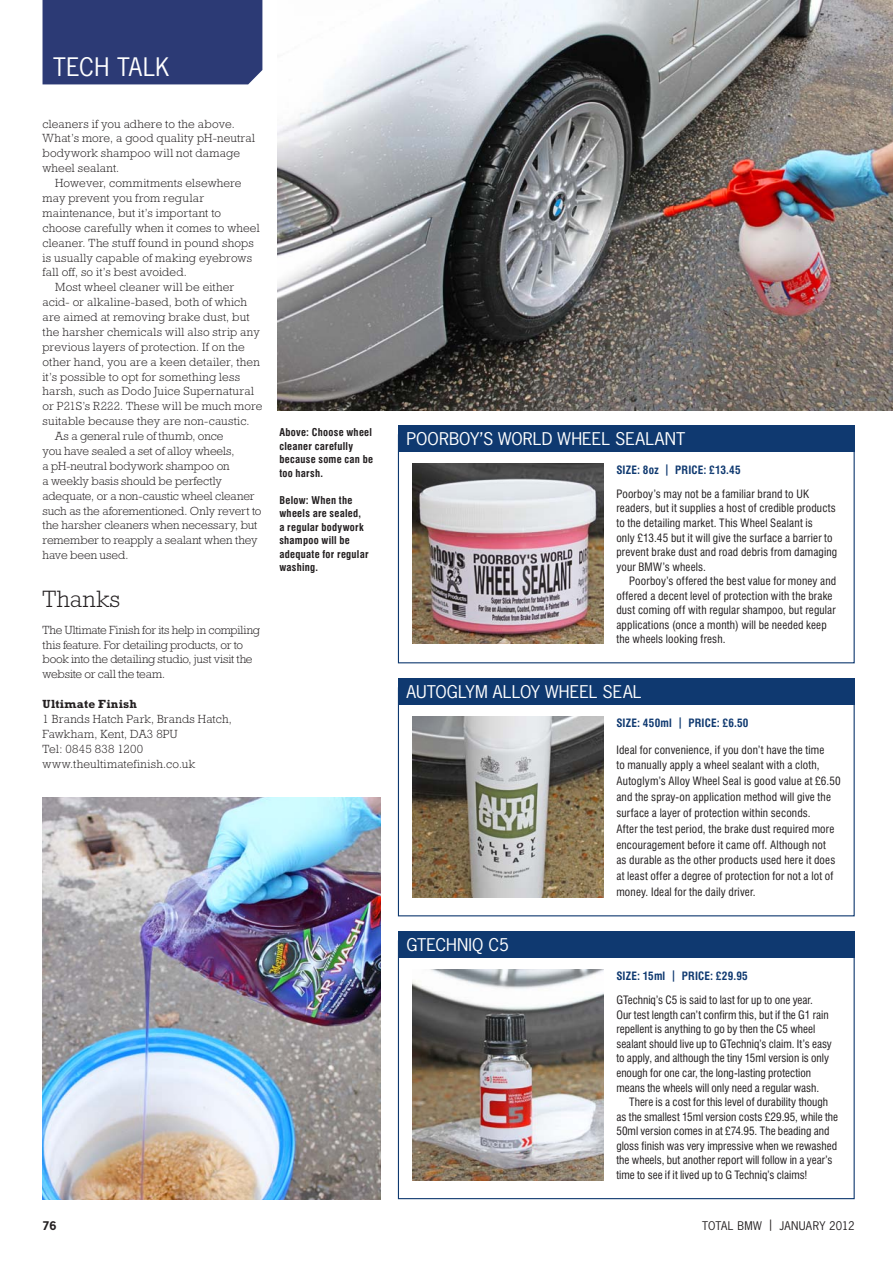
<style>
.page{position:relative;width:893px;height:1263px;background:#fff}
.page>*{position:absolute;margin:0;border:0;box-sizing:border-box;transform-origin:0 0}
.t1{font:24px "News Gothic";letter-spacing:.01em;color:#fff}
.Body_Text_TBMW{font:300 24px "Rockwell";letter-spacing:.03em;color:#231f20}
.t2{font:16.5px "News Gothic";letter-spacing:.005em;color:#fff;scale:1.05 1}
.Body_Text_TBMW-2{font:300 12px/14.9px "Rockwell";letter-spacing:.01em;color:#231f20}
.Body_Text_TBMW-3{font:300 12px/14.9px "Rockwell";letter-spacing:-.01em;color:#231f20}
.Body_Text_TBMW-4{font:300 12px/14.9px "Rockwell";letter-spacing:-.015em;color:#231f20}
.Body_Text_TBMW-5{font:300 12px "Rockwell";letter-spacing:.03em;color:#231f20}
.Body_Text_TBMW-6{font:700 12px "Rockwell";letter-spacing:.025em;color:#231f20}
.Boxed_text{font:condensed 11.25px/14.5px "Swiss 721 BT";letter-spacing:.015em;color:#231f20}
.Boxed_text-2{font:700 condensed 11.25px "Swiss 721 BT";letter-spacing:.015em;color:#0f3970}
.t3{font:11.25px "News Gothic";letter-spacing:.025em;color:#231f20}
.t4{font:700 11.25px "News Gothic";color:#231f20}
.Captions{font:700 condensed 10.5px/13.5px "Swiss 721 BT";letter-spacing:.025em;color:#231f20}
</style>
<div class="page">
<div style="left:43px;top:0;width:219px;height:84px;background:#2c3a75"></div>
<div style="left:398px;top:425px;width:457px;height:27px;background:#0f3970"></div>
<img style="left:412px;top:464px;width:192px;height:180px">
<div style="left:398px;top:678px;width:457px;height:27px;background:#0f3970"></div>
<img style="left:412px;top:717px;width:192px;height:180px">
<div style="left:398px;top:931px;width:457px;height:27px;background:#0f3970"></div>
<img style="left:412px;top:970px;width:192px;height:210px">
<img style="left:43px;top:797px;width:338px;height:402px">
<img style="left:278px;top:0;width:615px;height:410px">
<h1 class="t1" style="left:53px;top:52px;width:118px">TECH TALK</h1>
<p class="Body_Text_TBMW-2" style="left:43px;top:116px;width:214px">cleaners if you adhere to the above.<br>What’s more, a good quality pH-neutral bodywork shampoo will not damage wheel sealant.</p>
<p class="Body_Text_TBMW-2" style="left:43px;top:176px;width:219px;text-indent:13px">However, commitments elsewhere may prevent you from regular maintenance, but it’s important to choose carefully when it comes to wheel cleaner. The stuff found in pound shops is usually capable of making eyebrows fall off, so it’s best avoided.</p>
<p class="Body_Text_TBMW-2" style="left:43px;top:280px;width:221px;text-indent:13px">Most wheel cleaner will be either acid- or alkaline-based, both of which are aimed at removing brake dust, but the harsher chemicals will also strip any previous layers of protection. If on the other hand, you are a keen detailer, then it’s possible to opt for something less harsh, such as Dodo Juice Supernatural or P21S’s R222. These will be much more suitable because they are non-caustic.</p>
<p class="Body_Text_TBMW-3" style="left:43px;top:429px;width:220px;text-indent:13px">As a general rule of thumb, once<br>you have sealed a set of alloy wheels,<br>a pH-neutral bodywork shampoo on<br>a weekly basis should be perfectly adequate, or a non-caustic wheel cleaner such as the aforementioned. Only revert to the harsher cleaners when necessary, but remember to reapply a sealant when they have been used.</p>
<p class="Body_Text_TBMW" style="left:43px;top:585px;width:79px">Thanks</p>
<p class="Body_Text_TBMW-4" style="left:43px;top:622px;width:219px">The Ultimate Finish for its help in compiling this feature. For detailing products, or to book into the detailing studio, just visit the website or call the team.</p>
<p class="Body_Text_TBMW-6" style="left:43px;top:697px;width:96px">Ultimate Finish</p>
<p class="Body_Text_TBMW-2" style="left:43px;top:711px;width:191px">1 Brands Hatch Park, Brands Hatch,</p>
<p class="Body_Text_TBMW-2" style="left:43px;top:726px;width:137px">Fawkham, Kent, DA3 8PU</p>
<p class="Body_Text_TBMW-2" style="left:43px;top:741px;width:102px">Tel: 0845 838 1200</p>
<p class="Body_Text_TBMW-5" style="left:43px;top:757px;width:154px">www.theultimatefinish.co.uk</p>
<p class="Captions" style="left:279px;top:426px;width:95px">Above: Choose wheel cleaner carefully because some can be too harsh.</p>
<p class="Captions" style="left:279px;top:493px;width:91px">Below: When the wheels are sealed, a regular bodywork shampoo will be adequate for regular washing.</p>
<p class="t2" style="left:406px;top:428px;width:267px">POORBOY’S WORLD WHEEL SEALANT</p>
<p class="Boxed_text-2" style="left:616px;top:463px;width:126px">SIZE: 8oz | PRICE: £13.45</p>
<p class="Boxed_text" style="left:616px;top:487px;width:222px">Poorboy’s may not be a familiar brand to UK readers, but it supplies a host of credible products to the detailing market. This Wheel Sealant is<br>only £13.45 but it will give the surface a barrier to prevent brake dust and road debris from damaging your BMW’s wheels.</p>
<p class="Boxed_text" style="left:616px;top:574px;width:221px;text-indent:13px">Poorboy’s offered the best value for money and offered a decent level of protection with the brake dust coming off with regular shampoo, but regular applications (once a month) will be needed keep the wheels looking fresh.</p>
<p class="t2" style="left:406px;top:681px;width:226px">AUTOGLYM ALLOY WHEEL SEAL</p>
<p class="t2" style="left:406px;top:934px;width:99px">GTECHNIQ C5</p>
<p class="Boxed_text-2" style="left:616px;top:716px;width:134px">SIZE: 450ml | PRICE: £6.50</p>
<p class="Boxed_text" style="left:616px;top:742px;width:226px;line-height:15.9px">Ideal for convenience, if you don’t have the time<br>to manually apply a wheel sealant with a cloth, Autoglym’s Alloy Wheel Seal is good value at £6.50 and the spray-on application method will give the surface a layer of protection within seconds.</p>
<p class="Boxed_text" style="left:616px;top:821px;width:220px;line-height:15.9px">After the test period, the brake dust required more encouragement before it came off. Although not as durable as the other products used here it does at least offer a degree of protection for not a lot of money. Ideal for the daily driver.</p>
<p class="Boxed_text-2" style="left:616px;top:969px;width:133px">SIZE: 15ml | PRICE: £29.95</p>
<p class="Boxed_text" style="left:616px;top:993px;width:217px">GTechniq’s C5 is said to last for up to one year.<br>Our test length can’t confirm this, but if the G1 rain repellent is anything to go by then the C5 wheel sealant should live up to GTechniq’s claim. It’s easy to apply, and although the tiny 15ml version is only enough for one car, the long-lasting protection means the wheels will only need a regular wash.</p>
<p class="Boxed_text" style="left:616px;top:1095px;width:223px;text-indent:13px">There is a cost for this level of durability though as the smallest 15ml version costs £29.95, while the 50ml version comes in at £74.95. The beading and gloss finish was very impressive when we rewashed the wheels, but another report will follow in a year’s time to see if it lived up to G Techniq’s claims!</p>
<p class="t4" style="left:43px;top:1218px;width:15px">76</p>
<p class="t3" style="left:702px;top:1218px;width:154px">TOTAL BMW | JANUARY 2012</p>
</div>
